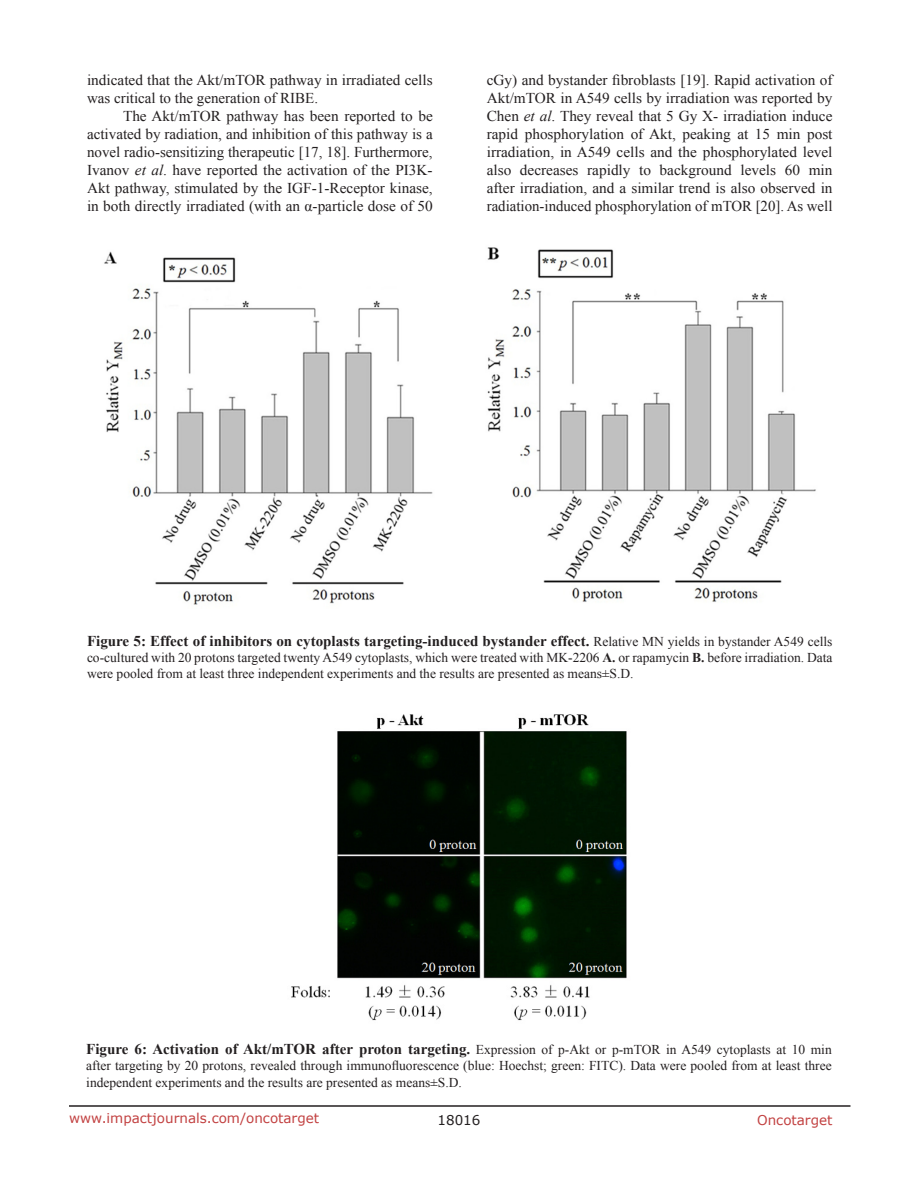
<style>
.page{position:relative;width:918px;height:1188px;background:#fff}
.page>*{position:absolute;margin:0;border:0;box-sizing:border-box;transform-origin:0 0}
.BodyText{font:15px/18px "Times New Roman";color:#231f20;text-align:justify}
.figuretext{font:700 15px "Times New Roman";color:#231f20}
.figuretext-2{font:13.5px/16.2px "Times New Roman";color:#231f20}
.t1{font:13.5px "Verdana";color:#c24141}
.t2{font:13.5px "Verdana";color:#231f20}
.s1{font-style:italic}
.s2{font-weight:400;font-size:13.5px}
.s3{font-weight:700}
</style>
<div class="page">
<hr style="left:69px;top:1105px;width:781px;height:2px;background:#231f20">
<img style="left:104px;top:247px;width:712px;height:358px">
<img style="left:291px;top:714px;width:336px;height:307px">
<p class="BodyText" style="left:87px;top:71px;width:347px">indicated that the Akt/mTOR pathway in irradiated cells was critical to the generation of RIBE.</p>
<p class="BodyText" style="left:87px;top:107px;width:347px;text-indent:36px">The Akt/mTOR pathway has been reported to be activated by radiation, and inhibition of this pathway is a novel radio-sensitizing therapeutic [17, 18]. Furthermore, Ivanov <span class="s1">et al</span>. have reported the activation of the PI3K-Akt pathway, stimulated by the IGF-1-Receptor kinase, in both directly irradiated (with an α-particle dose of 50</p>
<p class="BodyText" style="left:487px;top:71px;width:347px">cGy) and bystander fibroblasts [19]. Rapid activation of Akt/mTOR in A549 cells by irradiation was reported by Chen <span class="s1">et al</span>. They reveal that 5 Gy X- irradiation induce rapid phosphorylation of Akt, peaking at 15 min post irradiation, in A549 cells and the phosphorylated level also decreases rapidly to background levels 60 min after irradiation, and a similar trend is also observed in radiation-induced phosphorylation of mTOR [20]. As well</p>
<p class="figuretext" style="left:87px;top:630px;width:747px">Figure 5: Effect of inhibitors on cytoplasts targeting-induced bystander effect. <span class="s2">Relative MN yields in bystander A549 cells</span></p>
<p class="figuretext-2" style="left:87px;top:649px;width:747px">co-cultured with 20 protons targeted twenty A549 cytoplasts, which were treated with MK-2206 <span class="s3">A.</span> or rapamycin <span class="s3">B.</span> before irradiation. Data were pooled from at least three independent experiments and the results are presented as means±S.D.</p>
<p class="figuretext" style="left:86px;top:1039px;width:747px">Figure 6: Activation of Akt/mTOR after proton targeting. <span class="s2">Expression of p-Akt or p-mTOR in A549 cytoplasts at 10 min</span></p>
<p class="figuretext-2" style="left:86px;top:1058px;width:747px">after targeting by 20 protons, revealed through immunofluorescence (blue: Hoechst; green: FITC). Data were pooled from at least three independent experiments and the results are presented as means±S.D.</p>
<p class="t1" style="left:69px;top:1109px;width:252px">www.impactjournals.com/oncotarget</p>
<p class="t2" style="left:438px;top:1111px;width:44px">18016</p>
<p class="t1" style="left:757px;top:1111px;width:77px">Oncotarget</p>
</div>
